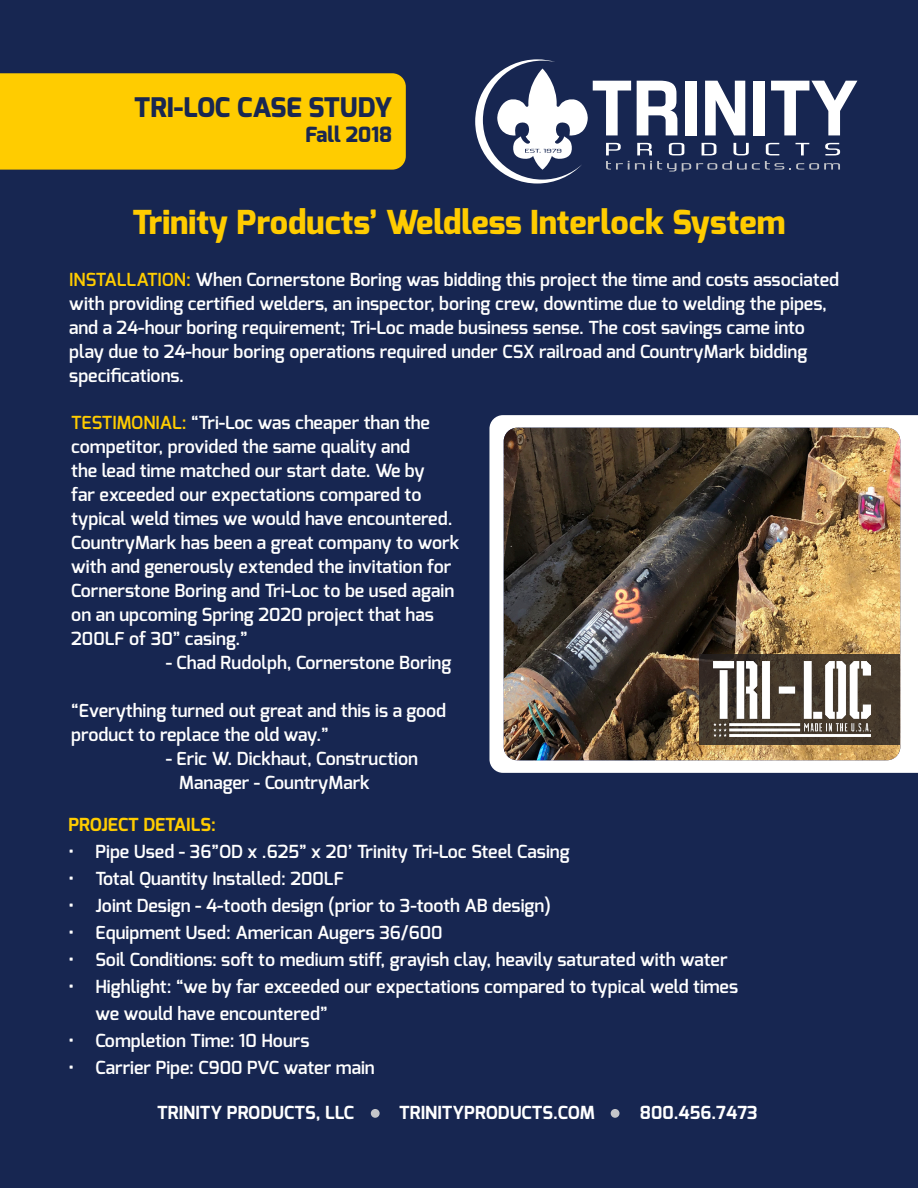
<style>
.page{position:relative;width:918px;height:1188px;background:#172651}
.page>*{position:absolute;margin:0;border:0;box-sizing:border-box;transform-origin:0 0}
.t1{font:800 33px "Exo";color:#fc0}
.t2{font:800 27px "Exo";color:#192751}
.t3{font:800 21px "Exo";color:#192751}
.t4{font:600 18px/24px "Exo";color:#fff}
.t5{font:700 18px "Exo";color:#fff}
.t6{font:700 18px "Exo";color:#fc0}
.s1{color:#fc0}
</style>
<div class="page">
<svg style="left:489px;top:415px;width:429px;height:358px;background:#f6f6f7"></svg>
<img style="left:504px;top:428px;width:396px;height:332px">
<svg style="left:475px;top:59px;width:382px;height:125px"></svg>
<div style="left:371px;top:1109px;width:9px;height:9px;background:#c4c5c9;border-radius:50%"></div>
<div style="left:611px;top:1109px;width:9px;height:9px;background:#c4c5c9;border-radius:50%"></div>
<div style="left:0;top:73px;width:406px;height:97px;background:#fc0"></div>
<svg style="left:699px;top:654px;width:201px;height:90px;background:#493e32"></svg>
<img style="left:714px;top:662px;width:156px;height:74px">
<p class="t2" style="left:134px;top:90px;width:260px">TRI-LOC CASE STUDY</p>
<p class="t3" style="left:305px;top:121px;width:88px">Fall 2018</p>
<p class="t1" style="left:133px;top:201px;width:654px">Trinity Products’ Weldless Interlock System</p>
<p class="t4" style="left:69px;top:267px;width:771px"><span class="s1">INSTALLATION:</span> When Cornerstone Boring was bidding this project the time and costs associated with providing certified welders, an inspector, boring crew, downtime due to welding the pipes, and a 24-hour boring requirement; Tri-Loc made business sense. The cost savings came into play due to 24-hour boring operations required under CSX railroad and CountryMark bidding specifications.</p>
<p class="t4" style="left:71px;top:410px;width:390px"><span class="s1">TESTIMONIAL:</span> “Tri-Loc was cheaper than the competitor, provided the same quality and<br>the lead time matched our start date. We by<br>far exceeded our expectations compared to typical weld times we would have encountered.<br>CountryMark has been a great company to work with and generously extended the invitation for Cornerstone Boring and Tri-Loc to be used again on an upcoming Spring 2020 project that has 200LF of 30” casing.”</p>
<p class="t4" style="left:166px;top:650px;width:287px">- Chad Rudolph, Cornerstone Boring</p>
<p class="t4" style="left:71px;top:698px;width:376px">“Everything turned out great and this is a good product to replace the old way.”</p>
<p class="t4" style="left:166px;top:746px;width:254px">- Eric W. Dickhaut, Construction</p>
<p class="t4" style="left:179px;top:770px;width:192px">Manager - CountryMark</p>
<p class="t6" style="left:68px;top:813px;width:149px">PROJECT DETAILS:</p>
<p class="t4" style="left:68px;top:840px;width:503px">• Pipe Used - 36”OD x .625” x 20’ Trinity Tri-Loc Steel Casing</p>
<p class="t4" style="left:68px;top:867px;width:277px">• Total Quantity Installed: 200LF</p>
<p class="t4" style="left:68px;top:894px;width:484px">• Joint Design - 4-tooth design (prior to 3-tooth AB design)</p>
<p class="t4" style="left:68px;top:921px;width:376px">• Equipment Used: American Augers 36/600</p>
<p class="t4" style="left:68px;top:948px;width:661px">• Soil Conditions: soft to medium stiff, grayish clay, heavily saturated with water</p>
<p class="t4" style="left:95px;top:973px;width:644px;line-height:27px;text-indent:-27px">• Highlight: “we by far exceeded our expectations compared to typical weld times we would have encountered”</p>
<p class="t4" style="left:68px;top:1029px;width:243px">• Completion Time: 10 Hours</p>
<p class="t4" style="left:68px;top:1056px;width:308px">• Carrier Pipe: C900 PVC water main</p>
<p class="t5" style="left:157px;top:1101px;width:198px">TRINITY PRODUCTS, LLC</p>
<p class="t5" style="left:399px;top:1101px;width:197px">TRINITYPRODUCTS.COM</p>
<p class="t5" style="left:640px;top:1101px;width:119px">800.456.7473</p>
</div>
